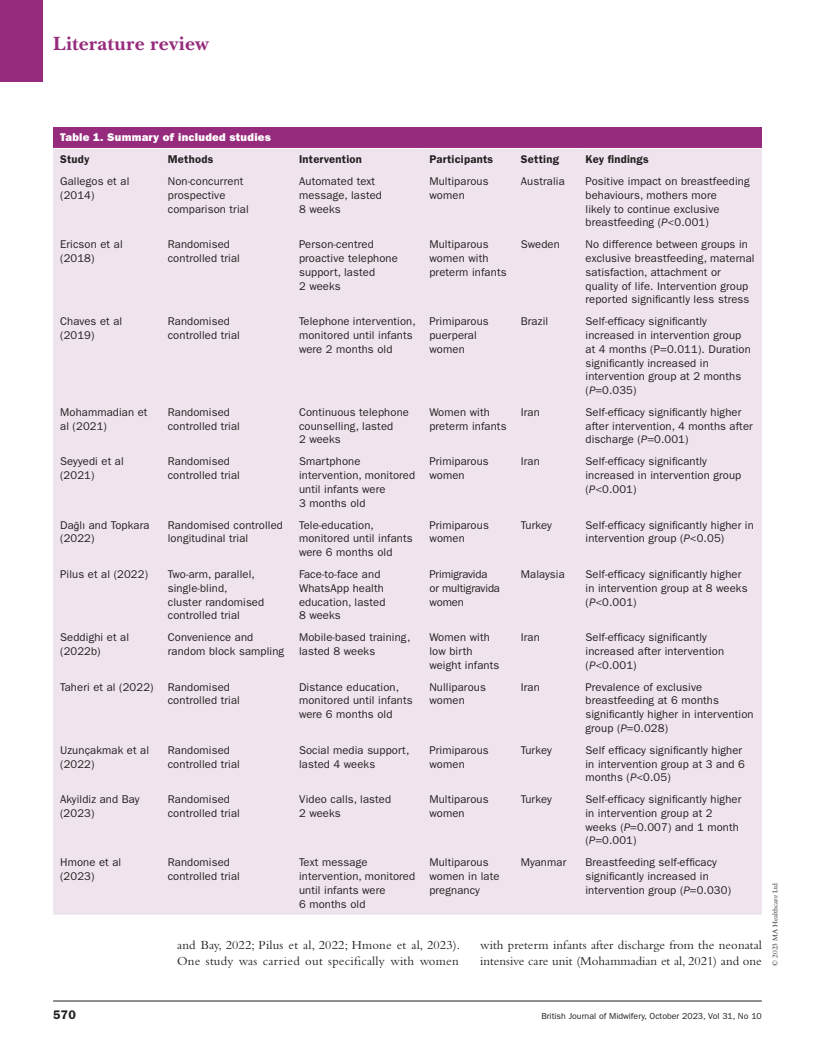
<style>
.page{position:relative;width:815px;height:1053px;background:#fff}
.page>*{position:absolute;margin:0;border:0;box-sizing:border-box;transform-origin:0 0}
.t1{font:700 20px "New Baskerville Std";letter-spacing:.015em;color:#962b7d}
.t2{font:12.75px/15.6px "Bembo Std";letter-spacing:.005em;color:#231f20}
.t3{font:600 12.5px "ITC Franklin Gothic Std";color:#231f20}
.t4{font:11.25px/13.8px "ITC Franklin Gothic Std";letter-spacing:.01em;color:#231f20}
.t5{font:600 11.25px "ITC Franklin Gothic Std";letter-spacing:.02em;color:#231f20}
.t6{font:11.25px "ITC Franklin Gothic Std Hvy";letter-spacing:.025em;color:#fff}
.t7{font:11.25px/13.8px "ITC Franklin Gothic Std";letter-spacing:-.01em;color:#231f20}
.t8{font:8.75px "ITC Franklin Gothic Std";color:#231f20}
.t9{font:7.5px "Bembo Std";color:#231f20}
.s1{font-style:italic}
.s2{font-family:"Microsoft Sans Serif";font-size:10px}
</style>
<div class="page">
<hr style="left:53px;top:1000px;width:709px;height:1px;background:#231f20">
<div style="left:0;top:0;width:42px;height:81px;background:#962b7d"></div>
<div style="left:53px;top:126px;width:709px;height:22px;background:#962b7d"></div>
<div style="left:53px;top:149px;width:709px;height:765px;background:#efe4ee"></div>
<h1 class="t1" style="left:53px;top:31px;width:157px">Literature review</h1>
<p class="t6" style="left:60px;top:131px;width:212px">Table 1. Summary of included studies</p>
<p class="t5" style="left:60px;top:153px;width:31px">Study</p>
<p class="t5" style="left:168px;top:153px;width:47px">Methods</p>
<p class="t5" style="left:299px;top:153px;width:64px">Intervention</p>
<p class="t5" style="left:429px;top:153px;width:65px">Participants</p>
<p class="t5" style="left:521px;top:153px;width:40px">Setting</p>
<p class="t5" style="left:586px;top:153px;width:65px">Key findings</p>
<p class="t4" style="left:60px;top:174px;width:71px">Gallegos et al (2014)</p>
<p class="t4" style="left:168px;top:174px;width:82px">Non-concurrent prospective comparison trial</p>
<p class="t4" style="left:299px;top:174px;width:84px">Automated text message, lasted<br>8 weeks</p>
<p class="t4" style="left:429px;top:174px;width:61px">Multiparous women</p>
<p class="t4" style="left:521px;top:174px;width:45px">Australia</p>
<p class="t4" style="left:585px;top:174px;width:166px">Positive impact on breastfeeding behaviours, mothers more<br>likely to continue exclusive breastfeeding (<span class="s1">P</span>&lt;0.001)</p>
<p class="t4" style="left:60px;top:238px;width:64px">Ericson et al (2018)</p>
<p class="t4" style="left:168px;top:238px;width:74px">Randomised controlled trial</p>
<p class="t4" style="left:299px;top:238px;width:100px">Person-centred proactive telephone support, lasted<br>2 weeks</p>
<p class="t4" style="left:429px;top:238px;width:79px">Multiparous women with preterm infants</p>
<p class="t4" style="left:521px;top:238px;width:41px">Sweden</p>
<p class="t4" style="left:585px;top:238px;width:171px">No difference between groups in exclusive breastfeeding, maternal satisfaction, attachment or quality of life. Intervention group reported significantly less stress</p>
<p class="t4" style="left:60px;top:314px;width:64px">Chaves et al (2019)</p>
<p class="t4" style="left:168px;top:314px;width:74px">Randomised controlled trial</p>
<p class="t4" style="left:299px;top:314px;width:118px">Telephone intervention, monitored until infants were 2 months old</p>
<p class="t4" style="left:429px;top:314px;width:61px">Primiparous puerperal women</p>
<p class="t4" style="left:521px;top:314px;width:29px">Brazil</p>
<p class="t4" style="left:585px;top:314px;width:167px">Self-efficacy significantly increased in intervention group at 4 months (P=0.011). Duration significantly increased in intervention group at 2 months (<span class="s1">P</span>=0.035)</p>
<p class="t4" style="left:60px;top:405px;width:89px">Mohammadian et al (2021)</p>
<p class="t4" style="left:168px;top:405px;width:74px">Randomised controlled trial</p>
<p class="t4" style="left:299px;top:405px;width:111px">Continuous telephone counselling, lasted<br>2 weeks</p>
<p class="t4" style="left:429px;top:405px;width:79px">Women with preterm infants</p>
<p class="t4" style="left:521px;top:405px;width:21px">Iran</p>
<p class="t4" style="left:585px;top:405px;width:169px">Self-efficacy significantly higher after intervention, 4 months after discharge (<span class="s1">P</span>=0.001)</p>
<p class="t4" style="left:60px;top:454px;width:65px">Seyyedi et al (2021)</p>
<p class="t4" style="left:168px;top:454px;width:74px">Randomised controlled trial</p>
<p class="t4" style="left:299px;top:454px;width:118px">Smartphone intervention, monitored until infants were<br>3 months old</p>
<p class="t4" style="left:429px;top:454px;width:61px">Primiparous women</p>
<p class="t4" style="left:521px;top:454px;width:21px">Iran</p>
<p class="t4" style="left:585px;top:454px;width:157px">Self-efficacy significantly increased in intervention group (<span class="s1">P</span>&lt;0.001)</p>
<p class="t4" style="left:60px;top:518px;width:91px">Da<span class="s2">ğ</span>lı and Topkara (2022)</p>
<p class="t4" style="left:168px;top:518px;width:117px">Randomised controlled longitudinal trial</p>
<p class="t4" style="left:299px;top:518px;width:115px">Tele-education, monitored until infants were 6 months old</p>
<p class="t4" style="left:429px;top:518px;width:61px">Primiparous women</p>
<p class="t4" style="left:521px;top:518px;width:32px">Turkey</p>
<p class="t4" style="left:586px;top:518px;width:170px">Self-efficacy significantly higher in intervention group (<span class="s1">P</span>&lt;0.05)</p>
<p class="t4" style="left:60px;top:567px;width:89px">Pilus et al (2022)</p>
<p class="t4" style="left:168px;top:567px;width:98px">Two-arm, parallel, single-blind, cluster randomised controlled trial</p>
<p class="t4" style="left:299px;top:567px;width:88px">Face-to-face and<br>WhatsApp health education, lasted<br>8 weeks</p>
<p class="t7" style="left:429px;top:567px;width:72px">Primigravida<br>or multigravida women</p>
<p class="t4" style="left:521px;top:567px;width:45px">Malaysia</p>
<p class="t4" style="left:585px;top:567px;width:163px">Self-efficacy significantly higher in intervention group at 8 weeks (<span class="s1">P</span>&lt;0.001)</p>
<p class="t4" style="left:60px;top:630px;width:70px">Seddighi et al (2022b)</p>
<p class="t4" style="left:168px;top:630px;width:118px">Convenience and random block sampling</p>
<p class="t4" style="left:299px;top:630px;width:113px">Mobile-based training, lasted 8 weeks</p>
<p class="t4" style="left:429px;top:630px;width:71px">Women with low birth weight infants</p>
<p class="t4" style="left:521px;top:630px;width:21px">Iran</p>
<p class="t4" style="left:585px;top:630px;width:140px">Self-efficacy significantly increased after intervention (<span class="s1">P</span>&lt;0.001)</p>
<p class="t4" style="left:60px;top:680px;width:95px">Taheri et al (2022)</p>
<p class="t4" style="left:168px;top:680px;width:74px">Randomised controlled trial</p>
<p class="t4" style="left:299px;top:680px;width:115px">Distance education, monitored until infants were 6 months old</p>
<p class="t4" style="left:429px;top:680px;width:58px">Nulliparous women</p>
<p class="t4" style="left:521px;top:680px;width:21px">Iran</p>
<p class="t4" style="left:585px;top:680px;width:170px">Prevalence of exclusive breastfeeding at 6 months significantly higher in intervention group (<span class="s1">P</span>=0.028)</p>
<p class="t4" style="left:60px;top:743px;width:90px">Uzunçakmak et al (2022)</p>
<p class="t4" style="left:168px;top:743px;width:74px">Randomised controlled trial</p>
<p class="t4" style="left:299px;top:743px;width:112px">Social media support, lasted 4 weeks</p>
<p class="t4" style="left:429px;top:743px;width:61px">Primiparous women</p>
<p class="t4" style="left:521px;top:743px;width:32px">Turkey</p>
<p class="t4" style="left:585px;top:743px;width:161px">Self efficacy significantly higher in intervention group at 3 and 6 months (<span class="s1">P</span>&lt;0.05)</p>
<p class="t4" style="left:60px;top:792px;width:81px">Akyildiz and Bay (2023)</p>
<p class="t4" style="left:168px;top:792px;width:74px">Randomised controlled trial</p>
<p class="t4" style="left:299px;top:792px;width:94px">Video calls, lasted<br>2 weeks</p>
<p class="t4" style="left:429px;top:792px;width:61px">Multiparous women</p>
<p class="t4" style="left:521px;top:792px;width:32px">Turkey</p>
<p class="t4" style="left:585px;top:792px;width:157px">Self-efficacy significantly higher in intervention group at 2 weeks (<span class="s1">P</span>=0.007) and 1 month (<span class="s1">P</span>=0.001)</p>
<p class="t4" style="left:60px;top:855px;width:63px">Hmone et al (2023)</p>
<p class="t4" style="left:168px;top:855px;width:74px">Randomised controlled trial</p>
<p class="t4" style="left:299px;top:855px;width:118px">Text message intervention, monitored until infants were<br>6 months old</p>
<p class="t4" style="left:429px;top:855px;width:72px">Multiparous women in late pregnancy</p>
<p class="t4" style="left:521px;top:855px;width:47px">Myanmar</p>
<p class="t4" style="left:585px;top:855px;width:147px">Breastfeeding self-efficacy significantly increased in intervention group (<span class="s1">P</span>=0.030)</p>
<p class="t2" style="left:177px;top:937px;width:285px">and Bay, 2022; Pilus et al, 2022; Hmone et al, 2023).<br>One study was carried out specifically with women</p>
<p class="t2" style="left:480px;top:937px;width:283px">with preterm infants after discharge from the neonatal intensive care unit (Mohammadian et al, 2021) and one</p>
<p class="t9" style="left:771px;top:965px;width:84px;rotate:-90deg">© 2023 MA Healthcare Ltd</p>
<p class="t3" style="left:53px;top:1007px;width:24px">570</p>
<p class="t8" style="left:541px;top:1010px;width:222px">British Journal of Midwifery, October 2023, Vol 31, No 10</p>
</div>
